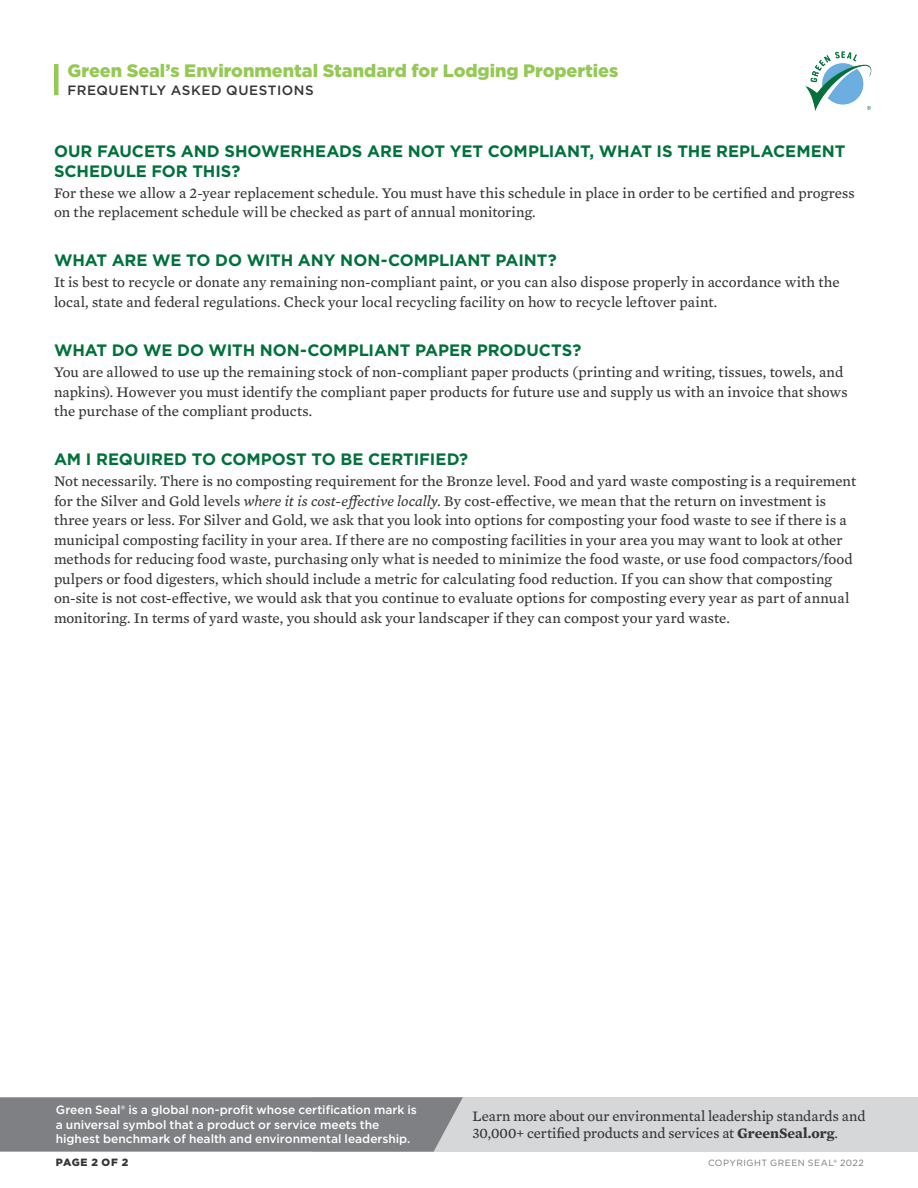
<style>
.page{position:relative;width:918px;height:1188px;background:#fff}
.page>*{position:absolute;margin:0;border:0;box-sizing:border-box;transform-origin:0 0}
.t1{font:900 18px "Gotham";color:#94c954}
.t2{font:700 16.5px/19.5px "Gotham";letter-spacing:-.005em;color:#01713c}
.t3{font:15px/19.5px "Mercury Text G3";letter-spacing:.005em;color:#363435}
.t4{font:14.7px/17.1px "Mercury Text G3";letter-spacing:-.005em;color:#363435}
.t5{font:500 13.5px "Gotham";letter-spacing:.04em;color:#363435}
.t6{font:500 12px/14.2px "Gotham";color:#fff}
.t7{font:900 10.5px "Gotham";letter-spacing:.05em;color:#363435}
.t8{font:9px "Gotham";letter-spacing:.055em;color:#76777a}
.s1{font-style:italic}
.s2{font-weight:700}
</style>
<div class="page">
<div style="left:312px;top:1097px;width:606px;height:55px;background:#d6d7d9"></div>
<div style="left:0;top:1097px;width:463px;height:55px;background:#7f8083"></div>
<img style="left:805px;top:51px;width:67px;height:60px">
<hr style="left:54px;top:64px;width:4px;height:31px;background:#94c954">
<p class="t1" style="left:68px;top:58px;width:552px">Green Seal’s Environmental Standard for Lodging Properties</p>
<p class="t5" style="left:68px;top:81px;width:248px">FREQUENTLY ASKED QUESTIONS</p>
<p class="t2" style="left:54px;top:142px;width:793px">OUR FAUCETS AND SHOWERHEADS ARE NOT YET COMPLIANT, WHAT IS THE REPLACEMENT<br>SCHEDULE FOR THIS?</p>
<p class="t3" style="left:54px;top:182px;width:802px">For these we allow a 2-year replacement schedule. You must have this schedule in place in order to be certified and progress on the replacement schedule will be checked as part of annual monitoring.</p>
<p class="t2" style="left:54px;top:251px;width:504px">WHAT ARE WE TO DO WITH ANY NON-COMPLIANT PAINT?</p>
<p class="t3" style="left:54px;top:272px;width:787px">It is best to recycle or donate any remaining non-compliant paint, or you can also dispose properly in accordance with the local, state and federal regulations. Check your local recycling facility on how to recycle leftover paint.</p>
<p class="t2" style="left:54px;top:340px;width:529px">WHAT DO WE DO WITH NON-COMPLIANT PAPER PRODUCTS?</p>
<p class="t3" style="left:54px;top:362px;width:795px">You are allowed to use up the remaining stock of non-compliant paper products (printing and writing, tissues, towels, and napkins). However you must identify the compliant paper products for future use and supply us with an invoice that shows the purchase of the compliant products.</p>
<p class="t2" style="left:54px;top:450px;width:416px">AM I REQUIRED TO COMPOST TO BE CERTIFIED?</p>
<p class="t3" style="left:54px;top:471px;width:804px">Not necessarily. There is no composting requirement for the Bronze level. Food and yard waste composting is a requirement for the Silver and Gold levels <span class="s1">where it is cost-effective locally.</span> By cost-effective, we mean that the return on investment is three years or less. For Silver and Gold, we ask that you look into options for composting your food waste to see if there is a municipal composting facility in your area. If there are no composting facilities in your area you may want to look at other methods for reducing food waste, purchasing only what is needed to minimize the food waste, or use food compactors/food pulpers or food digesters, which should include a metric for calculating food reduction. If you can show that composting on-site is not cost-effective, we would ask that you continue to evaluate options for composting every year as part of annual monitoring. In terms of yard waste, you should ask your landscaper if they can compost your yard waste.</p>
<p class="t6" style="left:56px;top:1103px;width:363px">Green Seal® is a global non-profit whose certification mark is a universal symbol that a product or service meets the highest benchmark of health and environmental leadership.</p>
<p class="t7" style="left:56px;top:1155px;width:74px">PAGE 2 OF 2</p>
<p class="t4" style="left:472px;top:1107px;width:395px">Learn more about our environmental leadership standards and<br>30,000+ certified products and services at <span class="s2">GreenSeal.org</span>.</p>
<p class="t8" style="left:708px;top:1157px;width:157px">COPYRIGHT GREEN SEAL® 2022</p>
</div>
